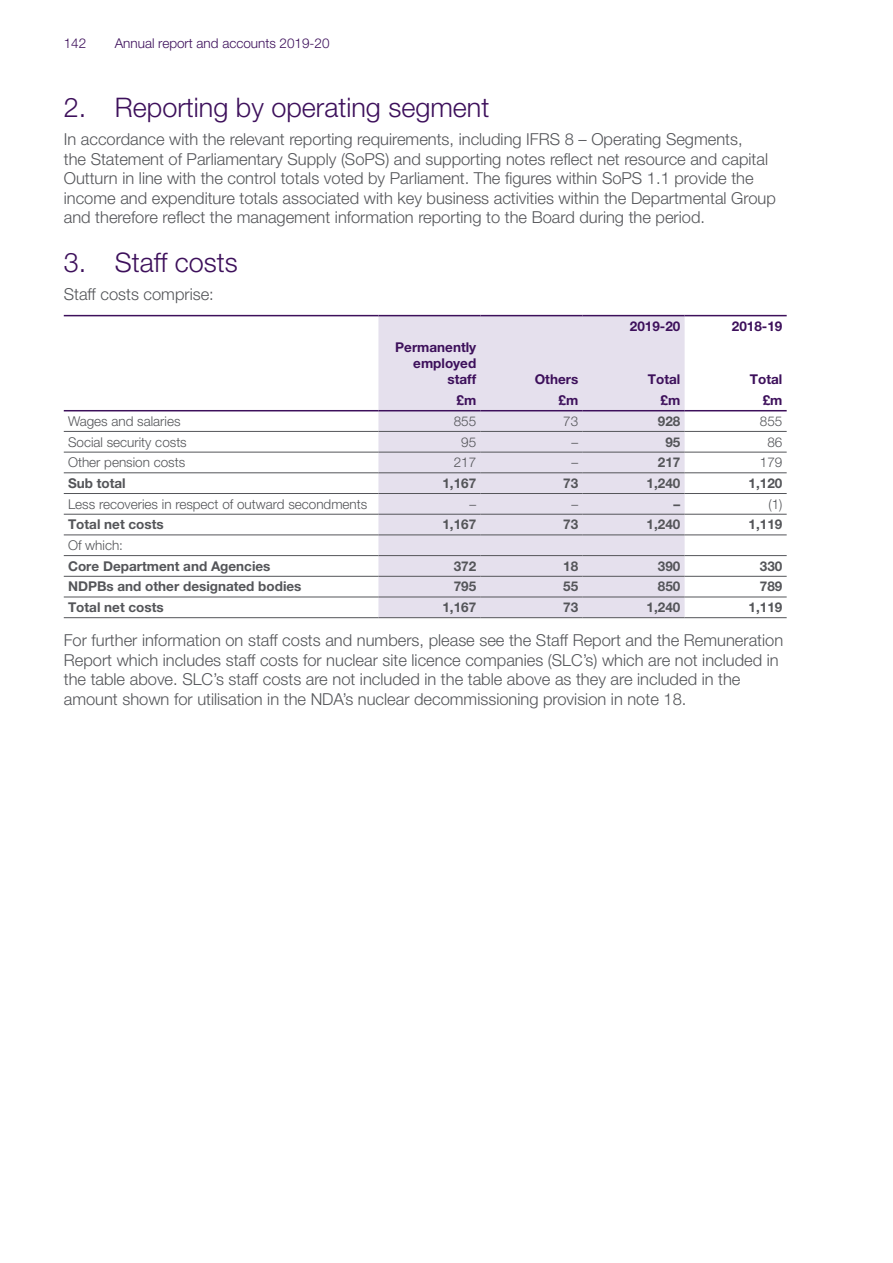
<style>
.page{position:relative;width:893px;height:1263px;background:#fff}
.page>*{position:absolute;margin:0;border:0;box-sizing:border-box;transform-origin:0 0}
.t1{font:300 27px "Helvetica Neue LT Pro";color:#3d105b}
._02_-_Text{font:300 16.5px/19.5px "Helvetica Neue LT Pro";color:#545559}
._03_-_Table_Text_RL{font:300 13.5px "Helvetica Neue LT Pro";color:#545559}
._03_-_Table_Text_RL-2{font:700 13.5px "Helvetica Neue LT Pro";color:#545559}
._03_-_Table_Text_RR{font:700 13.5px "Helvetica Neue LT Pro";color:#545559}
._03_-_Table_Text_RR-2{font:700 13.5px/16.5px "Helvetica Neue LT Pro";color:#3d105b;text-align:right}
.t2{font:300 13.5px "Helvetica Neue LT Pro";color:#3d105b}
._03_-_Table_Text_RR-3{font:300 13.5px "Helvetica Neue LT Pro";color:#545559}
</style>
<div class="page">
<div style="left:378px;top:316px;width:307px;height:301px;background:#e5e0ed"></div>
<hr style="left:64px;top:431px;width:314px;height:1px;background:#545559">
<hr style="left:378px;top:431px;width:102px;height:1px;background:#545559">
<hr style="left:480px;top:431px;width:103px;height:1px;background:#545559">
<hr style="left:583px;top:431px;width:102px;height:1px;background:#545559">
<hr style="left:685px;top:431px;width:102px;height:1px;background:#545559">
<hr style="left:64px;top:452px;width:314px;height:1px;background:#545559">
<hr style="left:378px;top:452px;width:102px;height:1px;background:#545559">
<hr style="left:480px;top:452px;width:103px;height:1px;background:#545559">
<hr style="left:583px;top:452px;width:102px;height:1px;background:#545559">
<hr style="left:685px;top:452px;width:102px;height:1px;background:#545559">
<hr style="left:64px;top:472px;width:314px;height:1px;background:#545559">
<hr style="left:378px;top:472px;width:102px;height:1px;background:#545559">
<hr style="left:480px;top:472px;width:103px;height:1px;background:#545559">
<hr style="left:583px;top:472px;width:102px;height:1px;background:#545559">
<hr style="left:685px;top:472px;width:102px;height:1px;background:#545559">
<hr style="left:64px;top:493px;width:314px;height:1px;background:#545559">
<hr style="left:378px;top:493px;width:102px;height:1px;background:#545559">
<hr style="left:480px;top:493px;width:103px;height:1px;background:#545559">
<hr style="left:583px;top:493px;width:102px;height:1px;background:#545559">
<hr style="left:685px;top:493px;width:102px;height:1px;background:#545559">
<hr style="left:64px;top:514px;width:314px;height:1px;background:#545559">
<hr style="left:378px;top:514px;width:102px;height:1px;background:#545559">
<hr style="left:480px;top:514px;width:103px;height:1px;background:#545559">
<hr style="left:583px;top:514px;width:102px;height:1px;background:#545559">
<hr style="left:685px;top:514px;width:102px;height:1px;background:#545559">
<hr style="left:64px;top:534px;width:314px;height:1px;background:#545559">
<hr style="left:378px;top:534px;width:102px;height:1px;background:#545559">
<hr style="left:480px;top:534px;width:103px;height:1px;background:#545559">
<hr style="left:583px;top:534px;width:102px;height:1px;background:#545559">
<hr style="left:685px;top:534px;width:102px;height:1px;background:#545559">
<hr style="left:64px;top:555px;width:314px;height:1px;background:#545559">
<hr style="left:378px;top:555px;width:102px;height:1px;background:#545559">
<hr style="left:480px;top:555px;width:103px;height:1px;background:#545559">
<hr style="left:583px;top:555px;width:102px;height:1px;background:#545559">
<hr style="left:685px;top:555px;width:102px;height:1px;background:#545559">
<hr style="left:64px;top:576px;width:314px;height:1px;background:#545559">
<hr style="left:378px;top:576px;width:102px;height:1px;background:#545559">
<hr style="left:480px;top:576px;width:103px;height:1px;background:#545559">
<hr style="left:583px;top:576px;width:102px;height:1px;background:#545559">
<hr style="left:685px;top:576px;width:102px;height:1px;background:#545559">
<hr style="left:64px;top:597px;width:314px;height:1px;background:#545559">
<hr style="left:378px;top:597px;width:102px;height:1px;background:#545559">
<hr style="left:480px;top:597px;width:103px;height:1px;background:#545559">
<hr style="left:583px;top:597px;width:102px;height:1px;background:#545559">
<hr style="left:685px;top:597px;width:102px;height:1px;background:#545559">
<hr style="left:64px;top:617px;width:314px;height:1px;background:#545559">
<hr style="left:685px;top:617px;width:102px;height:1px;background:#545559">
<hr style="left:378px;top:617px;width:102px;height:1px;background:#545559">
<hr style="left:480px;top:617px;width:103px;height:1px;background:#545559">
<hr style="left:583px;top:617px;width:102px;height:1px;background:#545559">
<hr style="left:64px;top:410px;width:314px;height:1px;background:#3d105b">
<hr style="left:685px;top:410px;width:102px;height:1px;background:#3d105b">
<hr style="left:64px;top:315px;width:314px;height:1px;background:#3d105b">
<hr style="left:685px;top:315px;width:102px;height:1px;background:#3d105b">
<hr style="left:378px;top:315px;width:102px;height:1px;background:#3d105b">
<hr style="left:480px;top:315px;width:103px;height:1px;background:#3d105b">
<hr style="left:583px;top:315px;width:102px;height:1px;background:#3d105b">
<hr style="left:378px;top:410px;width:102px;height:1px;background:#3d105b">
<hr style="left:480px;top:410px;width:103px;height:1px;background:#3d105b">
<hr style="left:583px;top:410px;width:102px;height:1px;background:#3d105b">
<p class="t2" style="left:64px;top:35px;width:24px">142</p>
<p class="t2" style="left:115px;top:35px;width:216px">Annual report and accounts 2019-20</p>
<p class="t1" style="left:64px;top:91px;width:427px">2. Reporting by operating segment</p>
<p class="_02_-_Text" style="left:64px;top:129px;width:714px">In accordance with the relevant reporting requirements, including IFRS 8 – Operating Segments,<br>the Statement of Parliamentary Supply (SoPS) and supporting notes reflect net resource and capital Outturn in line with the control totals voted by Parliament. The figures within SoPS 1.1 provide the income and expenditure totals associated with key business activities within the Departmental Group and therefore reflect the management information reporting to the Board during the period.</p>
<p class="t1" style="left:64px;top:246px;width:176px">3. Staff costs</p>
<p class="_02_-_Text" style="left:64px;top:284px;width:152px">Staff costs comprise:</p>
<p class="_03_-_Table_Text_RR-2" style="left:630px;top:317px;width:52px">2019-20</p>
<p class="_03_-_Table_Text_RR-2" style="left:732px;top:317px;width:52px">2018-19</p>
<p class="_03_-_Table_Text_RR-2" style="left:395px;top:338px;width:82px">Permanently employed staff</p>
<p class="_03_-_Table_Text_RR-2" style="left:535px;top:371px;width:45px">Others</p>
<p class="_03_-_Table_Text_RR-2" style="left:648px;top:371px;width:34px">Total</p>
<p class="_03_-_Table_Text_RR-2" style="left:750px;top:371px;width:34px">Total</p>
<p class="_03_-_Table_Text_RR-2" style="left:456px;top:392px;width:21px">£m</p>
<p class="_03_-_Table_Text_RR-2" style="left:559px;top:392px;width:21px">£m</p>
<p class="_03_-_Table_Text_RR-2" style="left:661px;top:392px;width:21px">£m</p>
<p class="_03_-_Table_Text_RR-2" style="left:763px;top:392px;width:21px">£m</p>
<p class="_03_-_Table_Text_RL" style="left:68px;top:413px;width:114px">Wages and salaries</p>
<p class="_03_-_Table_Text_RR-3" style="left:454px;top:413px;width:24px">855</p>
<p class="_03_-_Table_Text_RR-3" style="left:563px;top:413px;width:17px">73</p>
<p class="_03_-_Table_Text_RR" style="left:658px;top:413px;width:24px">928</p>
<p class="_03_-_Table_Text_RR-3" style="left:760px;top:413px;width:24px">855</p>
<p class="_03_-_Table_Text_RL" style="left:68px;top:433px;width:120px">Social security costs</p>
<p class="_03_-_Table_Text_RR-3" style="left:461px;top:433px;width:17px">95</p>
<p class="_03_-_Table_Text_RR-3" style="left:572px;top:433px;width:8px">–</p>
<p class="_03_-_Table_Text_RR" style="left:665px;top:433px;width:17px">95</p>
<p class="_03_-_Table_Text_RR-3" style="left:767px;top:433px;width:17px">86</p>
<p class="_03_-_Table_Text_RL" style="left:68px;top:454px;width:119px">Other pension costs</p>
<p class="_03_-_Table_Text_RR-3" style="left:454px;top:454px;width:24px">217</p>
<p class="_03_-_Table_Text_RR-3" style="left:572px;top:454px;width:8px">–</p>
<p class="_03_-_Table_Text_RR" style="left:658px;top:454px;width:24px">217</p>
<p class="_03_-_Table_Text_RR-3" style="left:760px;top:454px;width:24px">179</p>
<p class="_03_-_Table_Text_RL-2" style="left:68px;top:475px;width:59px">Sub total</p>
<p class="_03_-_Table_Text_RR" style="left:442px;top:475px;width:35px">1,167</p>
<p class="_03_-_Table_Text_RR" style="left:563px;top:475px;width:17px">73</p>
<p class="_03_-_Table_Text_RR" style="left:647px;top:475px;width:35px">1,240</p>
<p class="_03_-_Table_Text_RR" style="left:749px;top:475px;width:35px">1,120</p>
<p class="_03_-_Table_Text_RL" style="left:68px;top:496px;width:301px">Less recoveries in respect of outward secondments</p>
<p class="_03_-_Table_Text_RR-3" style="left:469px;top:496px;width:8px">–</p>
<p class="_03_-_Table_Text_RR-3" style="left:572px;top:496px;width:8px">–</p>
<p class="_03_-_Table_Text_RR" style="left:674px;top:495px;width:8px">–</p>
<p class="_03_-_Table_Text_RR-3" style="left:768px;top:496px;width:16px">(1)</p>
<p class="_03_-_Table_Text_RL-2" style="left:68px;top:516px;width:97px">Total net costs</p>
<p class="_03_-_Table_Text_RR" style="left:442px;top:516px;width:35px">1,167</p>
<p class="_03_-_Table_Text_RR" style="left:563px;top:516px;width:17px">73</p>
<p class="_03_-_Table_Text_RR" style="left:647px;top:516px;width:35px">1,240</p>
<p class="_03_-_Table_Text_RR" style="left:749px;top:516px;width:35px">1,119</p>
<p class="_03_-_Table_Text_RL" style="left:68px;top:537px;width:57px">Of which:</p>
<p class="_03_-_Table_Text_RL-2" style="left:68px;top:558px;width:204px">Core Department and Agencies</p>
<p class="_03_-_Table_Text_RR" style="left:454px;top:558px;width:24px">372</p>
<p class="_03_-_Table_Text_RR" style="left:563px;top:558px;width:17px">18</p>
<p class="_03_-_Table_Text_RR" style="left:658px;top:558px;width:24px">390</p>
<p class="_03_-_Table_Text_RR" style="left:760px;top:558px;width:24px">330</p>
<p class="_03_-_Table_Text_RL-2" style="left:68px;top:578px;width:235px">NDPBs and other designated bodies</p>
<p class="_03_-_Table_Text_RR" style="left:454px;top:578px;width:24px">795</p>
<p class="_03_-_Table_Text_RR" style="left:563px;top:578px;width:17px">55</p>
<p class="_03_-_Table_Text_RR" style="left:658px;top:578px;width:24px">850</p>
<p class="_03_-_Table_Text_RR" style="left:760px;top:578px;width:24px">789</p>
<p class="_03_-_Table_Text_RL-2" style="left:68px;top:599px;width:97px">Total net costs</p>
<p class="_03_-_Table_Text_RR" style="left:442px;top:599px;width:35px">1,167</p>
<p class="_03_-_Table_Text_RR" style="left:563px;top:599px;width:17px">73</p>
<p class="_03_-_Table_Text_RR" style="left:647px;top:599px;width:35px">1,240</p>
<p class="_03_-_Table_Text_RR" style="left:749px;top:599px;width:35px">1,119</p>
<p class="_02_-_Text" style="left:64px;top:630px;width:721px">For further information on staff costs and numbers, please see the Staff Report and the Remuneration Report which includes staff costs for nuclear site licence companies (SLC’s) which are not included in the table above. SLC’s staff costs are not included in the table above as they are included in the amount shown for utilisation in the NDA’s nuclear decommissioning provision in note 18.</p>
</div>
